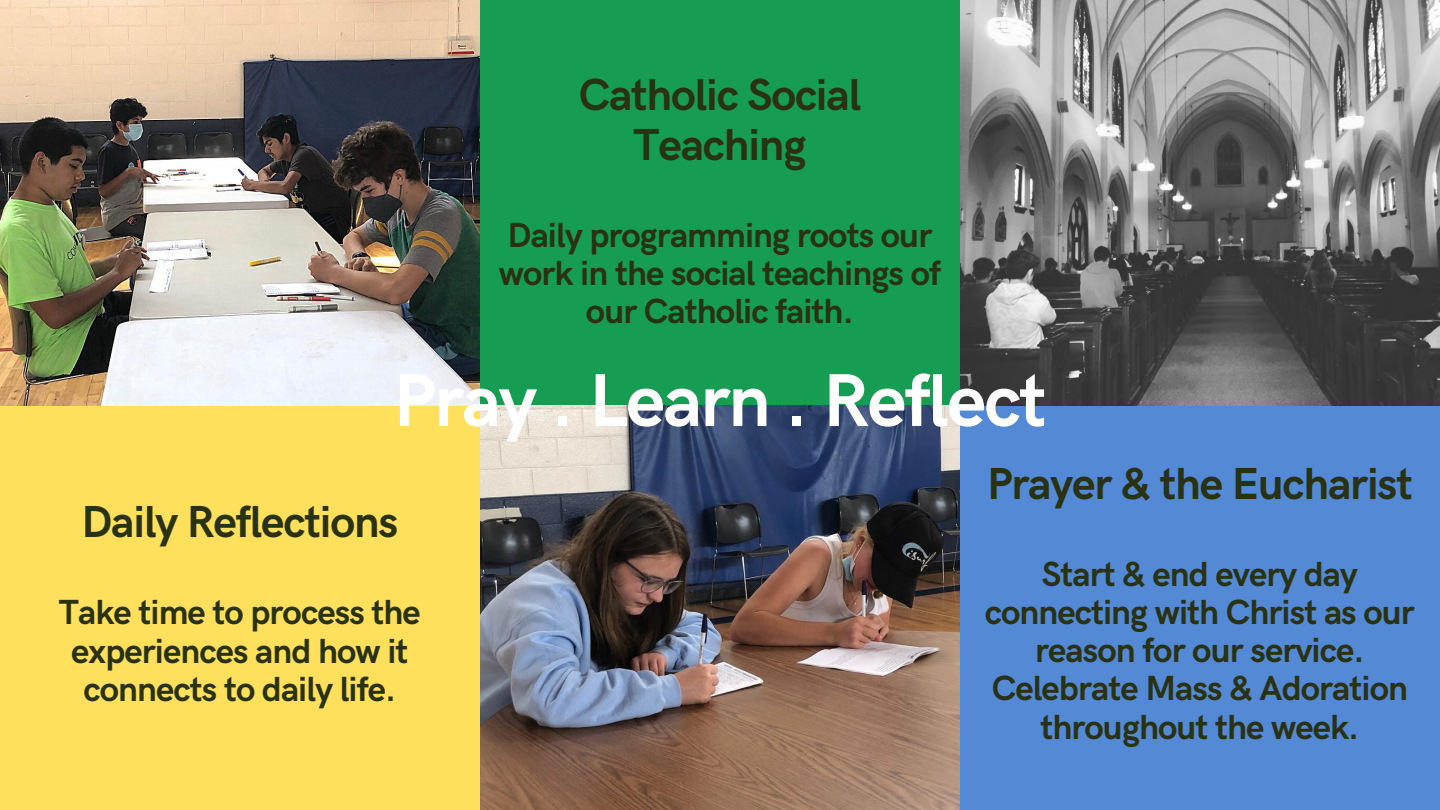
<style>
.page{position:relative;width:1440px;height:810px;background:#fff}
.page>*{position:absolute;margin:0;border:0;box-sizing:border-box;transform-origin:0 0}
.t1{font:700 75px "HK Grotesk";letter-spacing:-.025em;color:#fff}
.t2{font:700 45px/49.5px "HK Grotesk";letter-spacing:-.025em;color:#2a3214;text-align:center}
.t3{font:700 35px/38.2px "HK Grotesk";letter-spacing:-.025em;color:#2a3214;text-align:center}
</style>
<div class="page">
<div style="left:480px;top:0;width:480px;height:405px;background:#169d53"></div>
<div style="left:960px;top:405px;width:480px;height:405px;background:#5389d5"></div>
<div style="left:0;top:405px;width:480px;height:405px;background:#ffe05c"></div>
<img style="left:0;top:0;width:480px;height:405px">
<img style="left:960px;top:0;width:480px;height:405px">
<img style="left:480px;top:405px;width:480px;height:405px">
<p class="t2" style="left:579px;top:72px;width:284px">Catholic Social<br>Teaching</p>
<p class="t3" style="left:499px;top:217px;width:443px">Daily programming roots our work in the social teachings of our Catholic faith.</p>
<h1 class="t1" style="left:393px;top:358px;width:655px">Pray . Learn . Reflect</h1>
<p class="t2" style="left:81px;top:499px;width:319px">Daily Reflections</p>
<p class="t3" style="left:59px;top:595px;width:363px">Take time to process the experiences and how it connects to daily life.</p>
<p class="t2" style="left:987px;top:460px;width:427px">Prayer &amp; the Eucharist</p>
<p class="t3" style="left:985px;top:556px;width:431px">Start &amp; end every day connecting with Christ as our reason for our service.<br>Celebrate Mass &amp; Adoration throughout the week.</p>
</div>
